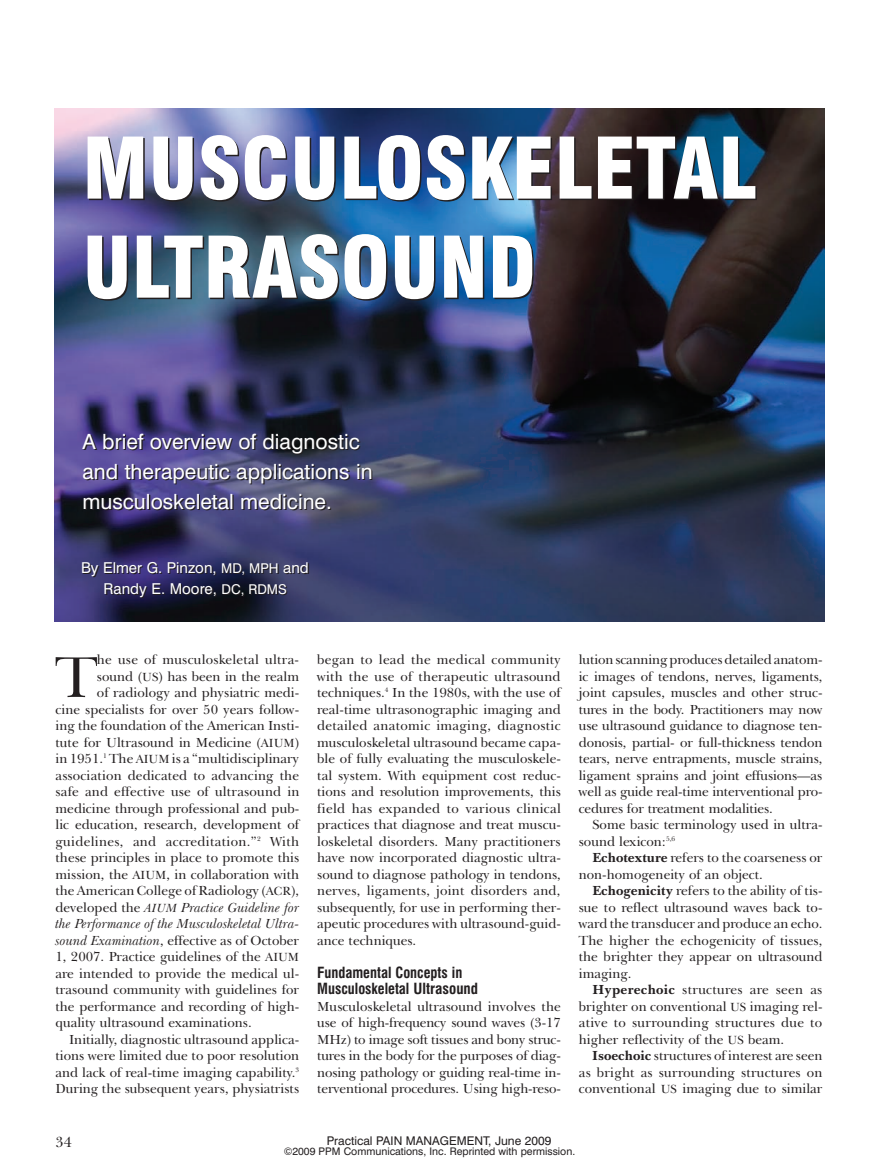
<style>
.page{position:relative;width:878px;height:1175px;background:#fff}
.page>*{position:absolute;margin:0;border:0;box-sizing:border-box;transform-origin:0 0}
.t1{font:900 condensed 82.5px/99px "Swiss 721 BT";color:#fff}
.t2{font:59.1px "New Baskerville IT Cby BT";color:#231f20}
.t3{font:21px/30px "Swiss 721 BT";color:#fff}
.t4{font:700 condensed 15px/16.5px "Swiss 721 BT";color:#231f20}
.t5{font:15px/21px "Swiss 721 BT";color:#fff;text-align:center}
.t6{font:15px "New Baskerville IT Cby BT";color:#231f20}
.t7{font:13.5px/16.5px "New Baskerville IT Cby BT";color:#231f20;text-align:justify}
.t8{font:italic 13.5px "New Baskerville IT Cby BT";color:#231f20}
.t9{font:13.5px "New Baskerville IT Cby BT";letter-spacing:.02em;color:#231f20}
.t10{font:12px "Swiss 721 BT";color:#231f20}
.t11{font:10.5px "Swiss 721 BT";color:#231f20}
.s1{font-size:13.5px}
.s2{font-size:12.15px}
.s3{font-style:normal}
.s4{font-style:italic}
.s5{font-weight:700}
</style>
<div class="page">
<img style="left:54px;top:108px;width:770px;height:513px">
<h1 class="t1" style="left:82px;top:126px;width:675px">MUSCULOSKELETAL<br>ULTRASOUND</h1>
<h3 class="t3" style="left:82px;top:428px;width:291px">A brief overview of diagnostic and therapeutic applications in musculoskeletal medicine.</h3>
<p class="t5" style="left:81px;top:558px;width:229px">By Elmer G. Pinzon, <span class="s1">MD, MPH</span> and<br>Randy E. Moore, <span class="s1">DC, RDMS</span></p>
<h2 class="t2" style="left:56px;top:655px;width:43px">T</h2>
<p class="t7" style="left:97px;top:653px;width:204px">he use of musculoskeletal ultra-</p>
<p class="t7" style="left:97px;top:669px;width:204px">sound (<span class="s2">US</span>) has been in the realm</p>
<p class="t7" style="left:97px;top:686px;width:204px">of radiology and physiatric medi-</p>
<p class="t7" style="left:56px;top:702px;width:245px">cine specialists for over 50 years follow-</p>
<p class="t7" style="left:56px;top:719px;width:245px">ing the foundation of the American Insti-</p>
<p class="t7" style="left:56px;top:735px;width:245px">tute for Ultrasound in Medicine (<span class="s2">AIUM</span>)</p>
<p class="t7" style="left:56px;top:752px;width:245px">in 1951.<sup>1</sup> The <span class="s2">AIUM</span> is a “multidisciplinary</p>
<p class="t7" style="left:56px;top:768px;width:245px">association dedicated to advancing the</p>
<p class="t7" style="left:56px;top:785px;width:245px">safe and effective use of ultrasound in</p>
<p class="t7" style="left:56px;top:801px;width:245px">medicine through professional and pub-</p>
<p class="t7" style="left:56px;top:818px;width:245px">lic education, research, development of</p>
<p class="t9" style="left:56px;top:836px;width:245px">guidelines, and accreditation.”<sup>2</sup> With</p>
<p class="t7" style="left:56px;top:851px;width:245px">these principles in place to promote this</p>
<p class="t7" style="left:56px;top:867px;width:245px">mission, the <span class="s2">AIUM</span>, in collaboration with</p>
<p class="t7" style="left:55px;top:884px;width:245px">the American College of Radiology (<span class="s2">ACR</span>),</p>
<p class="t8" style="left:56px;top:902px;width:245px"><span class="s3">developed the</span> <span class="s2">AIUM</span> Practice Guideline for</p>
<p class="t8" style="left:55px;top:918px;width:245px">the Performance of the Musculoskeletal Ultra-</p>
<p class="t7" style="left:55px;top:933px;width:245px"><span class="s4">sound Examination</span>, effective as of October</p>
<p class="t7" style="left:55px;top:950px;width:245px">1, 2007. Practice guidelines of the <span class="s2">AIUM</span></p>
<p class="t7" style="left:56px;top:966px;width:245px">are intended to provide the medical ul-</p>
<p class="t7" style="left:56px;top:983px;width:245px">trasound community with guidelines for</p>
<p class="t7" style="left:56px;top:999px;width:245px">the performance and recording of high-</p>
<p class="t7" style="left:56px;top:1016px;width:198px">quality ultrasound examinations.</p>
<p class="t7" style="left:69px;top:1032px;width:232px">Initially, diagnostic ultrasound applica-</p>
<p class="t7" style="left:56px;top:1049px;width:245px">tions were limited due to poor resolution</p>
<p class="t7" style="left:56px;top:1065px;width:245px">and lack of real-time imaging capability.<sup>3</sup></p>
<p class="t7" style="left:56px;top:1082px;width:245px">During the subsequent years, physiatrists</p>
<p class="t7" style="left:317px;top:653px;width:245px">began to lead the medical community with the use of therapeutic ultrasound techniques.<sup>4</sup> In the 1980s, with the use of real-time ultrasonographic imaging and detailed anatomic imaging, diagnostic musculoskeletal ultrasound became capa&shy;ble of fully evaluating the musculoskele&shy;tal system. With equipment cost reduc&shy;tions and resolution improvements, this field has expanded to various clinical practices that diagnose and treat muscu&shy;loskeletal disorders. Many practitioners have now incorporated diagnostic ultra&shy;sound to diagnose pathology in tendons, nerves, ligaments, joint disorders and, subsequently, for use in performing ther&shy;apeutic procedures with ultrasound-guid&shy;ance techniques.</p>
<p class="t4" style="left:317px;top:965px;width:162px">Fundamental Concepts in<br>Musculoskeletal Ultrasound</p>
<p class="t7" style="left:317px;top:999px;width:245px">Musculoskeletal ultrasound involves the use of high-frequency sound waves (3-17<br>MHz) to image soft tissues and bony struc&shy;tures in the body for the purposes of diag&shy;nosing pathology or guiding real-time in&shy;terventional procedures. Using high-reso-</p>
<p class="t7" style="left:579px;top:653px;width:245px">lution scanning produces detailed anatom&shy;ic images of tendons, nerves, ligaments, joint capsules, muscles and other struc&shy;tures in the body. Practitioners may now use ultrasound guidance to diagnose ten&shy;donosis, partial- or full-thickness tendon tears, nerve entrapments, muscle strains, ligament sprains and joint effusions—as well as guide real-time interventional pro&shy;cedures for treatment modalities.</p>
<p class="t7" style="left:579px;top:818px;width:245px;text-indent:14px">Some basic terminology used in ultra&shy;sound lexicon:<sup>5,6</sup></p>
<p class="t7" style="left:579px;top:851px;width:245px;text-indent:14px"><span class="s5">Echotexture</span> refers to the coarseness or non-homogeneity of an object.</p>
<p class="t7" style="left:579px;top:884px;width:245px;text-indent:14px"><span class="s5">Echogenicity</span> refers to the ability of tis&shy;sue to reflect ultrasound waves back to&shy;ward the transducer and produce an echo.<br>The higher the echogenicity of tissues, the brighter they appear on ultrasound imaging.</p>
<p class="t7" style="left:579px;top:983px;width:245px;text-indent:14px"><span class="s5">Hyperechoic</span> structures are seen as brighter on conventional <span class="s2">US</span> imaging rel&shy;ative to surrounding structures due to higher reflectivity of the <span class="s2">US</span> beam.</p>
<p class="t7" style="left:578px;top:1049px;width:245px;text-indent:14px"><span class="s5">Isoechoic</span> structures of interest are seen as bright as surrounding structures on conventional <span class="s2">US</span> imaging due to similar</p>
<p class="t6" style="left:56px;top:1136px;width:18px">34</p>
<p class="t10" style="left:326px;top:1135px;width:226px">Practical PAIN MANAGEMENT, June 2009</p>
<p class="t11" style="left:284px;top:1147px;width:293px">©2009 PPM Communications, Inc. Reprinted with permission.</p>
</div>
